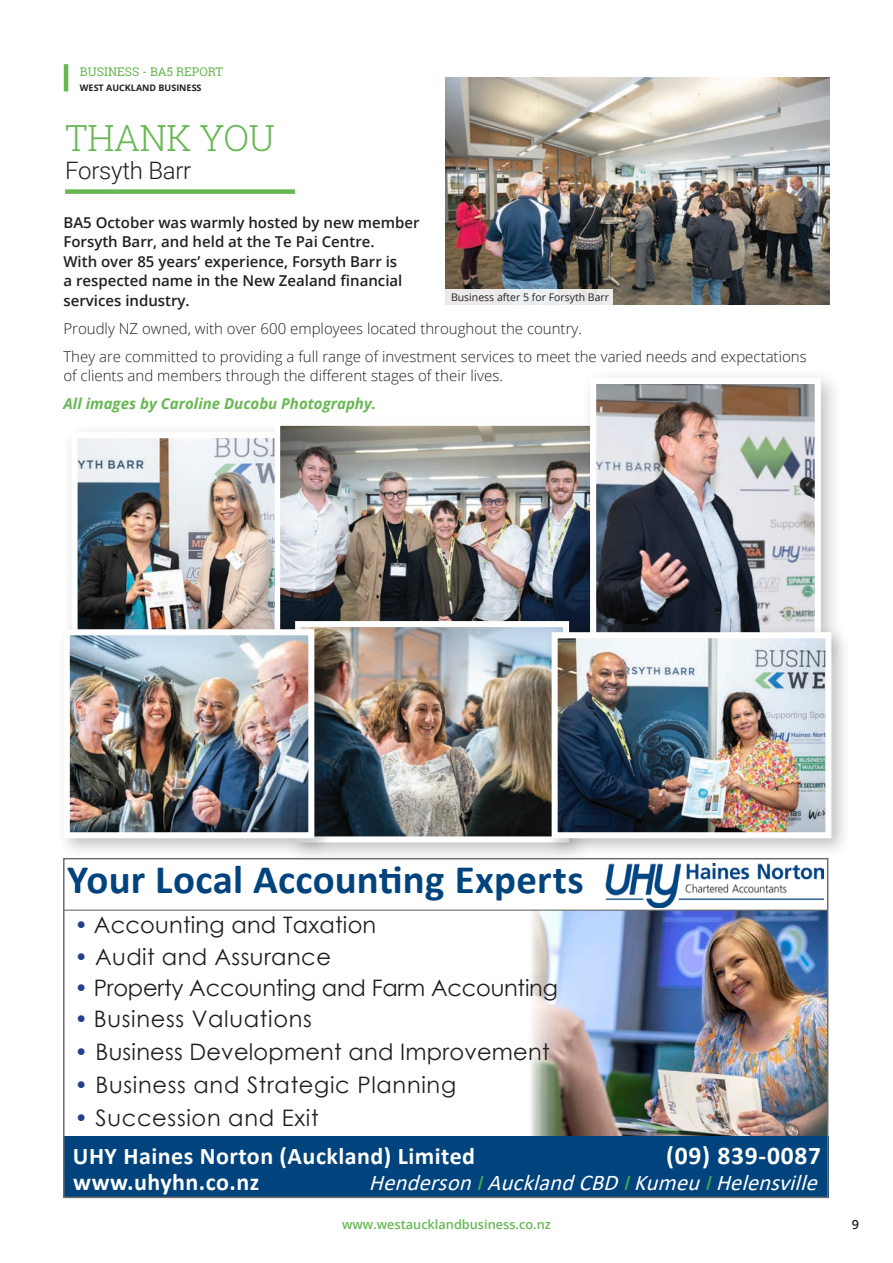
<style>
.page{position:relative;width:893px;height:1263px;background:#fff}
.page>*{position:absolute;margin:0;border:0;box-sizing:border-box;transform-origin:0 0}
.t1{font:700 40.5px "Calibri";letter-spacing:.005em;color:#01437c}
.Pull_Quote_Text{font:300 36px "Roboto Slab";letter-spacing:-.01em;color:#68b754}
.t2{font:700 25.5px "Calibri";letter-spacing:.03em;color:#fff}
.t3{font:700 24px "Calibri";letter-spacing:.02em;color:#fff}
.Pull_Quote_Text-2{font:300 24px "Roboto";letter-spacing:-.01em;color:#231f20}
.t4{font:22.65px "Century Gothic";letter-spacing:.01em;color:#231f20}
.t5{font:22.65px "Century Gothic";letter-spacing:.03em;color:#231f20}
.t6{font:22.65px "Century Gothic";letter-spacing:-.01em;color:#231f20}
.t7{font:italic 22.5px "Calibri";color:#fff}
.Page_Body_Text_-_Black{font:300 15px/19.5px "Open Sans";color:#231f20}
.Page_Body_Text_-_Black-2{font:600 15px/19.5px "Open Sans";color:#231f20}
.Page_Body_Text_-_Black-3{font:italic 700 15px "Open Sans";color:#68b754}
.Blue_Text_-_Align_Left{font:600 12.75px "Open Sans";color:#68b754}
.Page_Number_-_Align_Right{font:600 12.75px "Open Sans";color:#231f20}
.Page_Header_-_Blue{font:12px "Roboto Slab";color:#68b754}
.Page_Body_Text_-_Black-4{font:10.5px "Open Sans";color:#231f20}
.Blue_Text_-_Align_Left-2{font:700 9px "Open Sans";color:#231f20}
.s1{color:#253f8e}
.s2{color:#40ae49}
</style>
<div class="page">
<div style="left:61px;top:422px;width:248px;height:262px;background:#231f20;opacity:.27"></div>
<img style="left:78px;top:439px;width:195px;height:183px">
<hr style="left:64px;top:64px;width:4px;height:27px;background:#68b754">
<div style="left:65px;top:189px;width:230px;height:5px;background:#68b754"></div>
<img style="left:281px;top:426px;width:299px;height:196px">
<div style="left:275px;top:420px;width:331px;height:240px;border:5px solid #fff"></div>
<div style="left:580px;top:368px;width:263px;height:302px;background:#231f20;opacity:.27"></div>
<img style="left:597px;top:385px;width:217px;height:240px">
<div style="left:590px;top:378px;width:231px;height:270px;border:6px solid #fff"></div>
<div style="left:284px;top:610px;width:308px;height:255px;background:#231f20;opacity:.27"></div>
<img style="left:333px;top:628px;width:212px;height:207px">
<div style="left:295px;top:621px;width:274px;height:221px;border:6px solid #fff"></div>
<div style="left:545px;top:625px;width:305px;height:232px;background:#231f20;opacity:.27"></div>
<img style="left:559px;top:639px;width:265px;height:192px">
<div style="left:552px;top:632px;width:279px;height:206px;border:6px solid #fff"></div>
<div style="left:57px;top:622px;width:276px;height:235px;background:#231f20;opacity:.27"></div>
<img style="left:71px;top:636px;width:236px;height:195px">
<div style="left:64px;top:629px;width:250px;height:209px;border:6px solid #fff"></div>
<img style="left:446px;top:78px;width:383px;height:227px">
<svg style="left:446px;top:290px;width:167px;height:15px;background:#eaebeb"></svg>
<img style="left:531px;top:911px;width:294px;height:225px">
<div style="left:63px;top:1136px;width:765px;height:62px;background:#01437c"></div>
<img style="left:606px;top:864px;width:218px;height:43px">
<hr style="left:63px;top:910px;width:764px;height:1px;background:#6c6d70">
<div style="left:63px;top:858px;width:765px;height:340px;border:2px solid #6c6d70"></div>
<p class="Page_Header_-_Blue" style="left:80px;top:64px;width:145px">BUSINESS - BA5 REPORT</p>
<p class="Blue_Text_-_Align_Left-2" style="left:80px;top:82px;width:123px">WEST AUCKLAND BUSINESS</p>
<p class="Pull_Quote_Text" style="left:65px;top:113px;width:211px">THANK YOU</p>
<p class="Pull_Quote_Text-2" style="left:65px;top:154px;width:128px">Forsyth Barr</p>
<p class="Page_Body_Text_-_Black-2" style="left:63px;top:212px;width:358px">BA5 October was warmly hosted by new member Forsyth Barr, and held at the Te Pai Centre.<br>With over 85 years’ experience, Forsyth Barr is<br>a respected name in the New Zealand financial services industry.</p>
<p class="Page_Body_Text_-_Black" style="left:63px;top:318px;width:520px">Proudly NZ owned, with over 600 employees located throughout the country.</p>
<p class="Page_Body_Text_-_Black" style="left:63px;top:346px;width:745px">They are committed to providing a full range of investment services to meet the varied needs and expectations of clients and members through the different stages of their lives.</p>
<p class="Page_Body_Text_-_Black-3" style="left:63px;top:393px;width:314px">All images by Caroline Ducobu Photography.</p>
<p class="Page_Body_Text_-_Black-4" style="left:451px;top:290px;width:160px">Business after 5 for Forsyth Barr</p>
<p class="t1" style="left:67px;top:850px;width:518px">Your Local Accounting Experts</p>
<p class="t4" style="left:74px;top:909px;width:303px"><span class="s1">•</span> Accounting and Taxation</p>
<p class="t4" style="left:74px;top:941px;width:258px"><span class="s1">•</span> Audit and Assurance</p>
<p class="t6" style="left:74px;top:972px;width:485px"><span class="s1">•</span> Property Accounting and Farm Accounting</p>
<p class="t5" style="left:74px;top:1003px;width:239px"><span class="s1">•</span> Business Valuations</p>
<p class="t4" style="left:74px;top:1036px;width:477px"><span class="s1">•</span> Business Development and Improvement</p>
<p class="t5" style="left:74px;top:1069px;width:383px"><span class="s1">•</span> Business and Strategic Planning</p>
<p class="t5" style="left:74px;top:1101px;width:246px"><span class="s1">•</span> Succession and Exit</p>
<p class="t3" style="left:73px;top:1139px;width:404px">UHY Haines Norton (Auckland) Limited</p>
<p class="t2" style="left:666px;top:1137px;width:156px">(09) 839-0087</p>
<p class="t3" style="left:73px;top:1164px;width:188px">www.uhyhn.co.nz</p>
<p class="t7" style="left:369px;top:1166px;width:457px">Henderson<span class="s2">I</span>AucklandCBD<span class="s2">I</span>Kumeu<span class="s2">I</span>Helensville</p>
<p class="Blue_Text_-_Align_Left" style="left:342px;top:1215px;width:210px">www.westaucklandbusiness.co.nz</p>
<p class="Page_Number_-_Align_Right" style="left:852px;top:1215px;width:9px">9</p>
</div>
